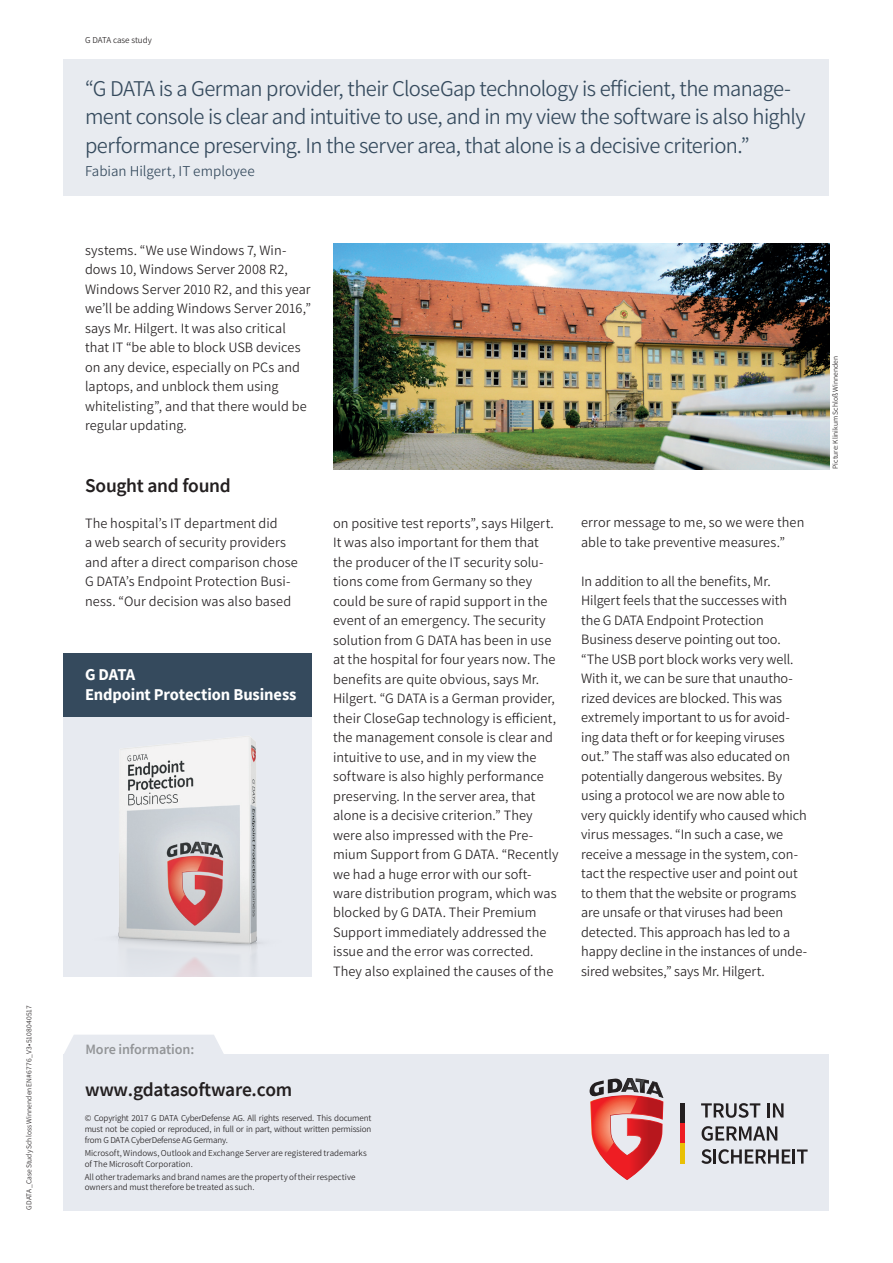
<style>
.page{position:relative;width:893px;height:1263px;background:#fff}
.page>*{position:absolute;margin:0;border:0;box-sizing:border-box;transform-origin:0 0}
.t1{font:300 22.5px/28.5px "Source Sans Pro";letter-spacing:-.03em;color:#354a5d}
.t2{font:600 19.5px "Source Sans Pro";letter-spacing:-.015em;color:#231f20}
.t3{font:700 16.5px/19.5px "Source Sans Pro";letter-spacing:-.01em;color:#fff}
.t4{font:300 15px "Source Sans Pro";color:#354a5d}
.t5{font:300 14.25px/19.5px "Source Sans Pro";letter-spacing:.005em;color:#231f20}
.t6{font:600 14.25px "Source Sans Pro";letter-spacing:-.01em;color:#939598}
.t7{font:300 9px/10.6px "Source Sans Pro";color:#231f20}
.t8{font:300 7.5px "Source Sans Pro";letter-spacing:.015em;color:#231f20}
</style>
<div class="page">
<div style="left:64px;top:60px;width:765px;height:136px;background:#e7eaf0"></div>
<div style="left:64px;top:653px;width:248px;height:64px;background:#354a5d"></div>
<div style="left:64px;top:717px;width:248px;height:259px;background:#e7eaf0"></div>
<img style="left:117px;top:737px;width:144px;height:239px">
<img style="left:333px;top:244px;width:496px;height:225px">
<div style="left:64px;top:1054px;width:765px;height:156px;background:#e7eaf0"></div>
<div style="left:64px;top:1035px;width:160px;height:19px;background:#e7eaf0"></div>
<svg style="left:590px;top:1078px;width:73px;height:102px"></svg>
<div style="left:680px;top:1103px;width:5px;height:20px;background:#231f20"></div>
<div style="left:680px;top:1123px;width:5px;height:20px;background:#ee1d23"></div>
<div style="left:680px;top:1143px;width:5px;height:21px;background:#e9c005"></div>
<svg style="left:701px;top:1103px;width:59px;height:15px"></svg>
<hr style="left:767px;top:1103px;width:3px;height:14px;background:#231f20">
<svg style="left:773px;top:1103px;width:10px;height:14px"></svg>
<svg style="left:702px;top:1126px;width:75px;height:15px"></svg>
<svg style="left:701px;top:1149px;width:107px;height:15px"></svg>
<p class="t8" style="left:24px;top:1210px;width:206px;rotate:-90deg">GDATA_Case Study Schloss Winnenden EN #6776_V3 • 5108040517</p>
<p class="t7" style="left:85px;top:34px;width:68px">G DATA case study</p>
<p class="t1" style="left:85px;top:74px;width:722px">“G DATA is a German provider, their CloseGap technology is efficient, the manage&shy;ment console is clear and intuitive to use, and in my view the software is also highly performance preserving. In the server area, that alone is a decisive criterion.”</p>
<p class="t4" style="left:85px;top:162px;width:171px">Fabian Hilgert, IT employee</p>
<p class="t5" style="left:85px;top:240px;width:228px">systems. “We use Windows 7, Win&shy;dows 10, Windows Server 2008 R2, Windows Server 2010 R2, and this year we’ll be adding Windows Server 2016,” says Mr. Hilgert. It was also critical that IT “be able to block USB devices on any device, especially on PCs and laptops, and unblock them using whitelisting”, and that there would be regular updating.</p>
<h2 class="t2" style="left:85px;top:472px;width:147px">Sought and found</h2>
<p class="t5" style="left:85px;top:513px;width:214px">The hospital’s IT department did<br>a web search of security providers and after a direct comparison chose G DATA’s Endpoint Protection Busi&shy;ness. “Our decision was also based</p>
<p class="t5" style="left:333px;top:513px;width:227px">on positive test reports”, says Hilgert.<br>It was also important for them that the producer of the IT security solu&shy;tions come from Germany so they could be sure of rapid support in the event of an emergency. The security solution from G DATA has been in use at the hospital for four years now. The benefits are quite obvious, says Mr.<br>Hilgert. “G DATA is a German provider, their CloseGap technology is efficient, the management console is clear and intuitive to use, and in my view the software is also highly performance preserving. In the server area, that alone is a decisive criterion.” They were also impressed with the Pre&shy;mium Support from G DATA. “Recently we had a huge error with our soft&shy;ware distribution program, which was blocked by G DATA. Their Premium Support immediately addressed the issue and the error was corrected.<br>They also explained the causes of the</p>
<p class="t5" style="left:581px;top:513px;width:225px">error message to me, so we were then able to take preventive measures.”</p>
<p class="t5" style="left:581px;top:571px;width:227px">In addition to all the benefits, Mr.<br>Hilgert feels that the successes with the G DATA Endpoint Protection Business deserve pointing out too. “The USB port block works very well.<br>With it, we can be sure that unautho&shy;rized devices are blocked. This was extremely important to us for avoid&shy;ing data theft or for keeping viruses out.” The staff was also educated on potentially dangerous websites. By using a protocol we are now able to very quickly identify who caused which virus messages. “In such a case, we receive a message in the system, con&shy;tact the respective user and point out to them that the website or programs are unsafe or that viruses had been detected. This approach has led to a happy decline in the instances of unde&shy;sired websites,” says Mr. Hilgert.</p>
<p class="t3" style="left:85px;top:665px;width:213px">G DATA<br>Endpoint Protection Business</p>
<p class="t8" style="left:831px;top:469px;width:115px;rotate:-90deg">Picture: Klinikum Schloß Winnenden</p>
<p class="t6" style="left:85px;top:1040px;width:110px">More information:</p>
<h2 class="t2" style="left:85px;top:1077px;width:209px">www.gdatasoftware.com</h2>
<p class="t7" style="left:85px;top:1113px;width:288px;text-align:justify">© Copyright 2017 G DATA CyberDefense AG. All rights reserved. This document must not be copied or reproduced, in full or in part, without written permission from G DATA CyberDefense AG Germany.</p>
<p class="t7" style="left:85px;top:1147px;width:284px">Microsoft, Windows, Outlook and Exchange Server are registered trademarks of The Microsoft Corporation.</p>
<p class="t7" style="left:85px;top:1171px;width:272px">All other trademarks and brand names are the property of their respective owners and must therefore be treated as such.</p>
</div>
